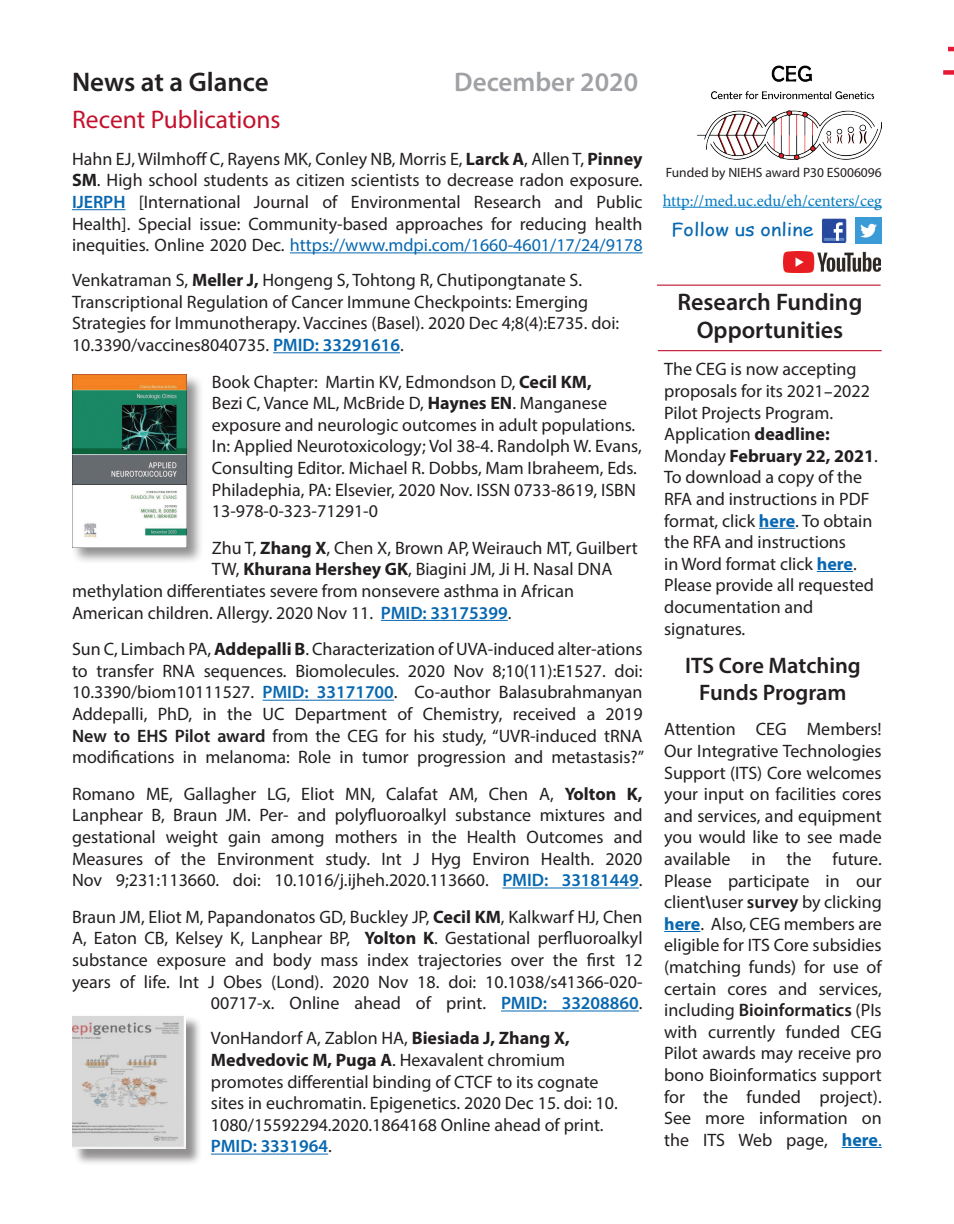
<style>
.page{position:relative;width:954px;height:1224px;background:#fff}
.page>*{position:absolute;margin:0;border:0;box-sizing:border-box;transform-origin:0 0}
.t1{font:600 27px "Myriad Pro";color:#231f20}
.t2{font:600 27px "Myriad Pro";color:#a0a1a5}
.t3{font:25.5px "Myriad Pro";color:#c3112d}
.t4{font:600 24px "Myriad Pro";color:#231f20}
.t5{font:600 22.5px/27px "Myriad Pro";color:#231f20;text-align:center}
.t6{font:18px/21.6px "Myriad Pro";color:#231f20;text-align:justify}
.t7{font:18px "Comic Sans MS";color:#0767b0;scale:1.1 1}
.t8{font:16.5px "Minion Pro";letter-spacing:-.005em;color:#0078c0}
.t9{font:13.5px "Myriad Pro";color:#231f20}
.s1{font-weight:700}
.s2{font-weight:600;color:#0767b0}
.s3{color:#0767b0}
.s4{font-weight:600}
.s5{font-family:"Minion Pro";font-weight:700}
.s6{font-weight:700;color:#0767b0}
</style>
<div class="page">
<hr style="left:72px;top:209px;width:53px;height:1px;background:#0767b0">
<hr style="left:290px;top:252px;width:353px;height:1px;background:#0767b0">
<hr style="left:273px;top:352px;width:127px;height:1px;background:#0767b0">
<hr style="left:381px;top:620px;width:127px;height:1px;background:#0767b0">
<hr style="left:263px;top:700px;width:131px;height:1px;background:#0767b0">
<hr style="left:502px;top:888px;width:137px;height:1px;background:#0767b0">
<hr style="left:501px;top:1011px;width:138px;height:1px;background:#0767b0">
<hr style="left:211px;top:1154px;width:117px;height:1px;background:#0767b0">
<img style="left:821px;top:218px;width:26px;height:26px">
<img style="left:855px;top:217px;width:27px;height:27px">
<hr style="left:663px;top:207px;width:219px;height:1px;background:#0078c0">
<img style="left:698px;top:65px;width:184px;height:95px">
<img style="left:784px;top:251px;width:97px;height:22px">
<hr style="left:657px;top:285px;width:224px;height:1px;background:#c3112d">
<hr style="left:658px;top:350px;width:224px;height:1px;background:#c3112d">
<div style="left:943px;top:70px;width:11px;height:5px;background:#e51836"></div>
<svg style="left:948px;top:47px;width:6px;height:4px"></svg>
<div style="left:71px;top:373px;width:133px;height:192px;background:#231f20;opacity:.5"></div>
<img style="left:72px;top:374px;width:114px;height:173px">
<hr style="left:759px;top:528px;width:36px;height:1px;background:#0767b0">
<hr style="left:817px;top:571px;width:36px;height:1px;background:#0767b0">
<hr style="left:664px;top:931px;width:36px;height:1px;background:#0767b0">
<hr style="left:842px;top:1147px;width:40px;height:1px;background:#0767b0">
<div style="left:74px;top:1016px;width:129px;height:150px;background:#231f20;opacity:.5"></div>
<img style="left:72px;top:1016px;width:113px;height:133px">
<p class="t1" style="left:72px;top:65px;width:198px">News at a Glance</p>
<p class="t2" style="left:454px;top:65px;width:185px">December 2020</p>
<p class="t3" style="left:72px;top:104px;width:210px">Recent Publications</p>
<p class="t6" style="left:72px;top:148px;width:572px">Hahn EJ, Wilmhoff C, Rayens MK, Conley NB, Morris E, <span class="s1">Larck A</span>, Allen T, <span class="s1">Pinney SM</span>. High school students as citizen scientists to decrease radon exposure.<br><span class="s2">IJERPH</span> [International Journal of Environmental Research and Public Health]. Special issue: Community-based approaches for reducing health inequities. Online 2020 Dec. <span class="s3">https://www.mdpi.com/1660-4601/17/24/9178</span></p>
<p class="t6" style="left:72px;top:269px;width:549px;text-align:left">Venkatraman S, <span class="s1">Meller J,</span> Hongeng S, Tohtong R, Chutipongtanate S.<br>Transcriptional Regulation of Cancer Immune Checkpoints: Emerging Strategies for Immunotherapy. Vaccines (Basel). 2020 Dec 4;8(4):E735. doi:<br>10.3390/vaccines8040735. <span class="s2">PMID: 33291616</span>.</p>
<p class="t6" style="left:212px;top:370px;width:431px;text-align:left">Book Chapter: Martin KV, Edmondson D, <span class="s1">Cecil KM,<br></span>Bezi C, Vance ML, McBride D, <span class="s1">Haynes EN</span>. Manganese exposure and neurologic outcomes in adult populations.<br>In: Applied Neurotoxicology; Vol 38-4. Randolph W. Evans, Consulting Editor. Michael R. Dobbs, Mam Ibraheem, Eds.<br>Philadephia, PA: Elsevier, 2020 Nov. ISSN 0733-8619, ISBN 13-978-0-323-71291-0</p>
<p class="t6" style="left:212px;top:537px;width:427px">Zhu T, <span class="s1">Zhang X</span>, Chen X, Brown AP, Weirauch MT, Guilbert</p>
<p class="t6" style="left:212px;top:558px;width:402px">TW, <span class="s1">Khurana Hershey GK</span>, Biagini JM, Ji H. Nasal DNA</p>
<p class="t6" style="left:72px;top:580px;width:504px">methylation differentiates severe from nonsevere asthma in African</p>
<p class="t6" style="left:72px;top:601px;width:441px">American children. Allergy. 2020 Nov 11. <span class="s2">PMID: 33175399</span>.</p>
<p class="t6" style="left:72px;top:638px;width:574px">Sun C, Limbach PA, <span class="s1">Addepalli B</span>. Characterization of UVA-induced alter-ations to transfer RNA sequences. Biomolecules. 2020 Nov 8;10(11):E1527. doi:<br>10.3390/biom10111527. <span class="s2">PMID: 33171700</span>. Co-author Balasubrahmanyan Addepalli, PhD, in the UC Department of Chemistry, received a 2019<br><span class="s4">New to EHS Pilot award</span> from the CEG for his study, “UVR-induced tRNA modifications in melanoma: Role in tumor progression and metastasis?”</p>
<p class="t6" style="left:72px;top:783px;width:572px">Romano ME, Gallagher LG, Eliot MN, Calafat AM, Chen A, <span class="s1">Yolton K, </span>Lanphear B, Braun JM. Per- and polyfluoroalkyl substance mixtures and gestational weight gain among mothers in the Health Outcomes and Measures of the Environment study. Int J Hyg Environ Health. 2020<br>Nov 9;231:113660. doi: 10.1016/j.ijheh.2020.113660. <span class="s2">PMID: 33181449</span>.</p>
<p class="t6" style="left:72px;top:906px;width:572px;text-align:right">Braun JM, Eliot M, Papandonatos GD, Buckley JP, <span class="s1">Cecil KM</span>, Kalkwarf HJ, Chen A, Eaton CB, Kelsey K, Lanphear BP, <span class="s1">Yolton K</span>. Gestational perfluoroalkyl substance exposure and body mass index trajectories over the first 12 years of life. Int J Obes (Lond). 2020 Nov 18. doi: 10.1038/s41366-020- 00717-x. Online ahead of print. <span class="s2">PMID: 33208860</span>.</p>
<p class="t6" style="left:211px;top:1027px;width:408px;text-align:left">VonHandorf A, Zablon HA, <span class="s1">Biesiada J, Zhang X, Medvedovic M, Puga A</span>. Hexavalent chromium promotes differential binding of CTCF to its cognate sites in euchromatin. Epigenetics. 2020 Dec 15. doi: 10.<br>1080/15592294.2020.1864168 Online ahead of print.<br><span class="s2">PMID: 3331964</span>.</p>
<p class="t9" style="left:666px;top:164px;width:218px">Funded by NIEHS award P30 ES006096</p>
<p class="t8" style="left:663px;top:189px;width:220px">http://med.uc.edu/eh/centers/ceg</p>
<p class="t7" style="left:672px;top:216px;width:131px">Follow us online</p>
<p class="t4" style="left:678px;top:286px;width:186px">Research Funding</p>
<p class="t4" style="left:697px;top:315px;width:148px">Opportunities</p>
<p class="t6" style="left:664px;top:358px;width:215px;text-align:left">The CEG is now accepting proposals for its 2021<span class="s5">–</span>2022<br>Pilot Projects Program.<br>Application <span class="s1">deadline:<br></span>Monday <span class="s1">February 22, 2021</span>.<br>To download a copy of the<br>RFA and instructions in PDF format, click <span class="s6">here</span>. To obtain the RFA and instructions<br>in Word format click <span class="s6">here</span>.<br>Please provide all requested documentation and signatures.</p>
<p class="t5" style="left:685px;top:651px;width:177px">ITS Core Matching<br>Funds Program</p>
<p class="t6" style="left:664px;top:718px;width:219px">Attention CEG Members!<br>Our Integrative Technologies Support (ITS) Core welcomes your input on facilities cores and services, and equipment you would like to see made available in the future.<br>Please participate in our client<span class="s1">\</span>user <span class="s4">survey</span> by clicking <span class="s6">here</span>. Also, CEG members are eligible for ITS Core subsidies (matching funds) for use of certain cores and services, including <span class="s4">Bioinformatics</span> (PIs with currently funded CEG Pilot awards may receive pro bono Bioinformatics support for the funded project).<br>See more information on the ITS Web page, <span class="s6">here</span><span class="s3">.</span></p>
</div>
